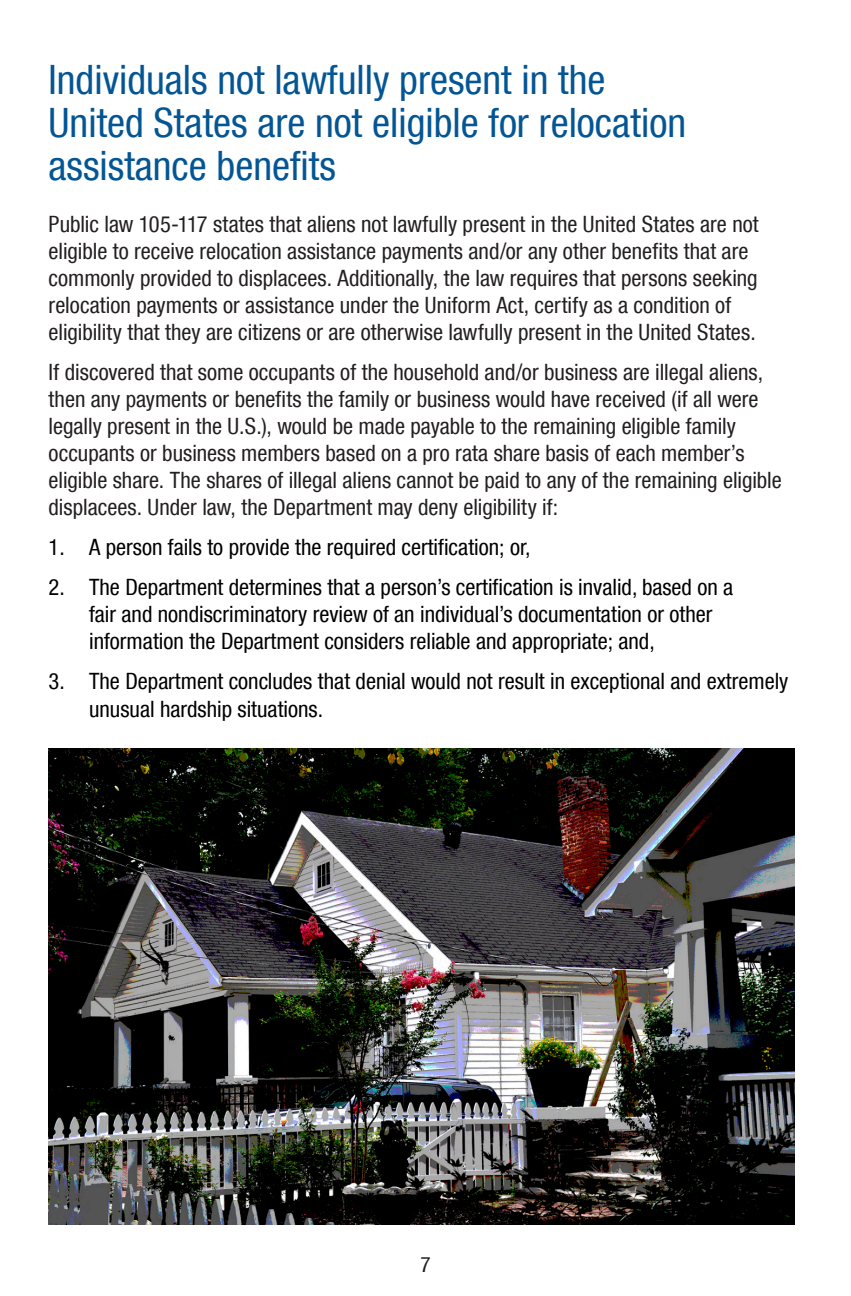
<style>
.page{position:relative;width:851px;height:1296px;background:#fff}
.page>*{position:absolute;margin:0;border:0;box-sizing:border-box;transform-origin:0 0}
.t1{font:condensed 40.5px/42.8px "Helvetica Neue LT Com";color:#045594}
.Paragraph_Style_1{font:condensed 22.5px/27px "Helvetica Neue LT Com";color:#231f20}
.t2{font:condensed 22.5px/27px "Helvetica Neue LT Com";color:#000}
.t3{font:condensed 21.38px "Helvetica Neue LT Com";color:#231f20}
</style>
<div class="page">
<img style="left:49px;top:749px;width:745px;height:475px">
<p class="t1" style="left:49px;top:58px;width:639px">Individuals not lawfully present in the<br>United States are not eligible for relocation assistance benefits</p>
<p class="Paragraph_Style_1" style="left:49px;top:211px;width:711px">Public law 105-117 states that aliens not lawfully present in the United States are not eligible to receive relocation assistance payments and/or any other benefits that are commonly provided to displacees. Additionally, the law requires that persons seeking relocation payments or assistance under the Uniform Act, certify as a condition of eligibility that they are citizens or are otherwise lawfully present in the United States.</p>
<p class="Paragraph_Style_1" style="left:49px;top:359px;width:734px">If discovered that some occupants of the household and/or business are illegal aliens, then any payments or benefits the family or business would have received (if all were legally present in the U.S.), would be made payable to the remaining eligible family occupants or business members based on a pro rata share basis of each member’s eligible share. The shares of illegal aliens cannot be paid to any of the remaining eligible displacees. Under law, the Department may deny eligibility if:</p>
<p class="t2" style="left:49px;top:534px;width:483px">1. A person fails to provide the required certification; or,</p>
<p class="t2" style="left:89px;top:573px;width:645px;text-indent:-40px">2. The Department determines that a person’s certification is invalid, based on a fair and nondiscriminatory review of an individual’s documentation or other information the Department considers reliable and appropriate; and,</p>
<p class="t2" style="left:89px;top:667px;width:700px;line-height:28.1px;text-indent:-40px">3. The Department concludes that denial would not result in exceptional and extremely unusual hardship situations.</p>
<p class="t3" style="left:420px;top:1252px;width:12px">7</p>
</div>
